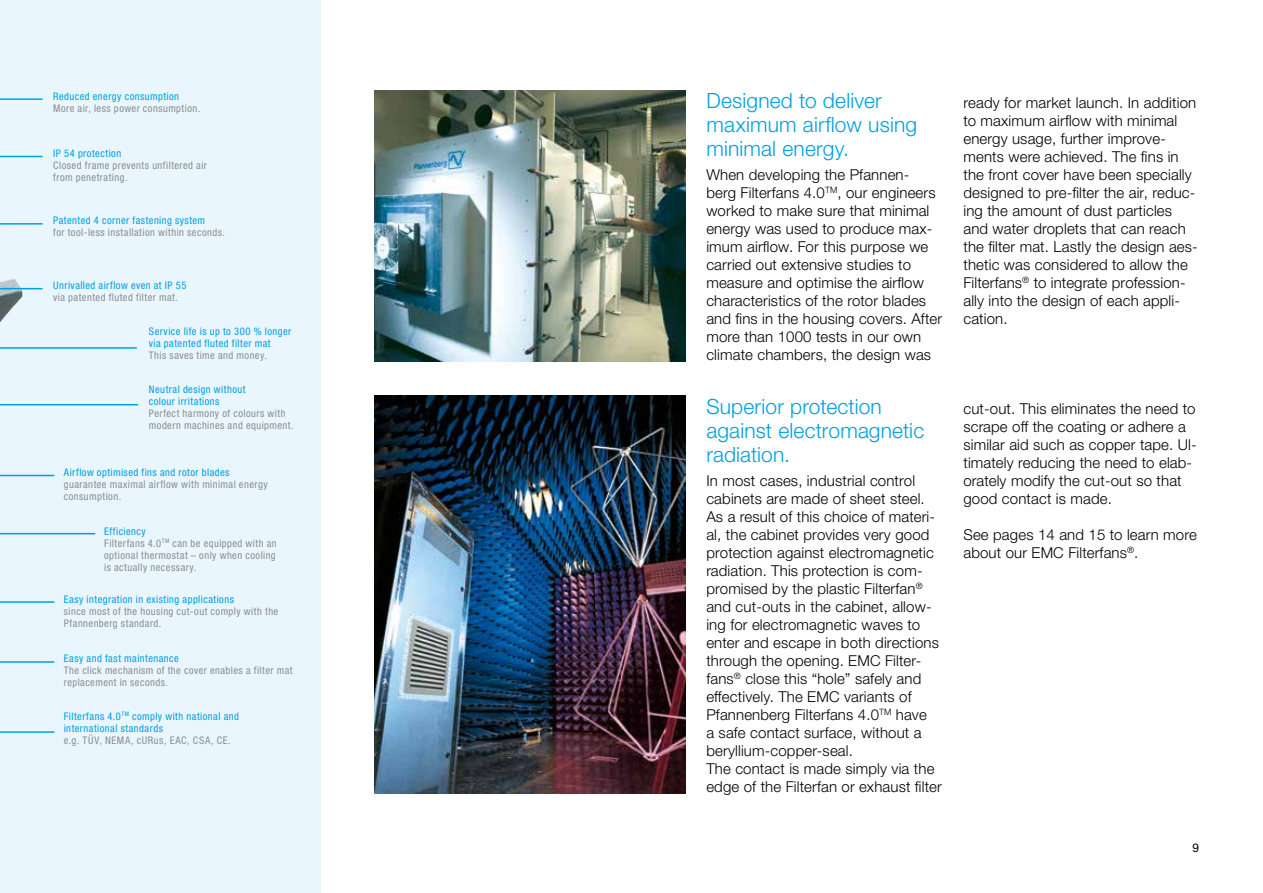
<style>
.page{position:relative;width:1263px;height:893px;background:#fff}
.page>*{position:absolute;margin:0;border:0;box-sizing:border-box;transform-origin:0 0}
.t1{font:300 21px/24px "Helvetica Neue LTW1 G";letter-spacing:.01em;color:#009fe3}
.t2{font:300 15px/18px "Helvetica Neue LTW1 G";letter-spacing:.01em;color:#000}
.t3{font:12px "Helvetica Neue LTW1 G";color:#000}
.t4{font:condensed 10.5px/12px "Helvetica Neue LTW1 G";letter-spacing:.045em;color:#8b8e8f}
.t5{font:condensed 10.5px/12px "Helvetica Neue LTW1 G";letter-spacing:.045em;color:#009fe3}
.s1{color:#009fe3}
</style>
<div class="page">
<div style="left:0;top:0;width:321px;height:893px;background:#eaf6fe"></div>
<img style="left:0;top:278px;width:23px;height:22px">
<img style="left:374px;top:90px;width:311px;height:271px">
<img style="left:374px;top:396px;width:311px;height:397px">
<svg style="left:0;top:661px;width:55px;height:72px"></svg>
<svg style="left:0;top:300px;width:137px;height:49px"></svg>
<svg style="left:0;top:98px;width:43px;height:127px"></svg>
<hr style="left:0;top:156px;width:43px;height:1px;background:#009fe3">
<hr style="left:0;top:288px;width:43px;height:1px;background:#009fe3">
<hr style="left:0;top:404px;width:138px;height:1px;background:#009fe3">
<hr style="left:0;top:533px;width:95px;height:1px;background:#009fe3">
<hr style="left:0;top:475px;width:54px;height:1px;background:#009fe3">
<hr style="left:0;top:601px;width:54px;height:2px;background:#009fe3">
<p class="t5" style="left:53px;top:90px;width:128px">Reduced energy consumption</p>
<p class="t4" style="left:53px;top:102px;width:149px">More air, less power consumption.</p>
<p class="t5" style="left:53px;top:148px;width:70px">IP 54 protection</p>
<p class="t4" style="left:53px;top:160px;width:155px">Closed frame prevents unfiltered air from penetrating.</p>
<p class="t5" style="left:53px;top:215px;width:154px">Patented 4 corner fastening system</p>
<p class="t4" style="left:53px;top:227px;width:173px">for tool-less installation within seconds.</p>
<p class="t5" style="left:53px;top:280px;width:135px">Unrivalled airflow even at IP 55</p>
<p class="t4" style="left:53px;top:292px;width:126px">via patented fluted filter mat.</p>
<p class="t5" style="left:149px;top:326px;width:144px">Service life is up to 300 % longer via patented fluted filter mat</p>
<p class="t4" style="left:149px;top:350px;width:120px">This saves time and money.</p>
<p class="t5" style="left:149px;top:383px;width:98px">Neutral design without colour irritations</p>
<p class="t4" style="left:149px;top:407px;width:146px">Perfect harmony of colours with modern machines and equipment.</p>
<p class="t5" style="left:64px;top:467px;width:167px">Airflow optimised fins and rotor blades</p>
<p class="t4" style="left:64px;top:479px;width:205px">guarantee maximal airflow with minimal energy consumption.</p>
<p class="t4" style="left:104px;top:525px;width:174px"><span class="s1">Efficiency<br></span>Filterfans 4.0<sup>TM</sup> can be equipped with an optional thermostat – only when cooling is actually necessary.</p>
<p class="t5" style="left:64px;top:593px;width:172px">Easy integration in existing applications</p>
<p class="t4" style="left:64px;top:605px;width:216px">since most of the housing cut-out comply with the<br>Pfannenberg standard.</p>
<p class="t5" style="left:64px;top:653px;width:117px">Easy and fast maintenance</p>
<p class="t4" style="left:64px;top:665px;width:230px">The click mechanism of the cover enables a filter mat replacement in seconds.</p>
<p class="t5" style="left:64px;top:710px;width:177px">Filterfans 4.0<sup>TM</sup> comply with national and international standards</p>
<p class="t4" style="left:64px;top:734px;width:169px">e.g. TÜV, NEMA, cURus, EAC, CSA, CE.</p>
<h1 class="t1" style="left:706px;top:88px;width:212px">Designed to deliver maximum airflow using minimal energy.</h1>
<p class="t2" style="left:706px;top:166px;width:237px">When developing the Pfannen&shy;berg Filterfans 4.0<sup>TM</sup>, our engineers worked to make sure that minimal energy was used to produce max&shy;imum airflow. For this purpose we carried out extensive studies to measure and optimise the airflow characteristics of the rotor blades and fins in the housing covers. After more than 1000 tests in our own climate chambers, the design was</p>
<h1 class="t1" style="left:706px;top:394px;width:219px">Superior protection against electromagnetic radiation.</h1>
<p class="t2" style="left:706px;top:472px;width:237px">In most cases, industrial control cabinets are made of sheet steel.<br>As a result of this choice of materi&shy;al, the cabinet provides very good protection against electromagnetic radiation. This protection is com&shy;promised by the plastic Filterfan<sup>® </sup>and cut-outs in the cabinet, allow&shy;ing for electromagnetic waves to enter and escape in both directions through the opening. EMC Filter&shy;fans<sup>®</sup> close this “hole” safely and effectively. The EMC variants of Pfannenberg Filterfans 4.0<sup>TM</sup> have<br>a safe contact surface, without a beryllium-copper-seal.<br>The contact is made simply via the edge of the Filterfan or exhaust filter</p>
<p class="t2" style="left:963px;top:94px;width:236px">ready for market launch. In addition to maximum airflow with minimal energy usage, further improve&shy;ments were achieved. The fins in the front cover have been specially designed to pre-filter the air, reduc&shy;ing the amount of dust particles and water droplets that can reach the filter mat. Lastly the design aes&shy;thetic was considered to allow the<br>Filterfans<sup>®</sup> to integrate profession&shy;ally into the design of each appli&shy;cation.</p>
<p class="t2" style="left:963px;top:400px;width:235px">cut-out. This eliminates the need to scrape off the coating or adhere a similar aid such as copper tape. Ul&shy;timately reducing the need to elab&shy;orately modify the cut-out so that good contact is made.</p>
<p class="t2" style="left:963px;top:526px;width:235px">See pages 14 and 15 to learn more about our EMC Filterfans<sup>®</sup>.</p>
<p class="t3" style="left:1192px;top:840px;width:8px">9</p>
</div>
